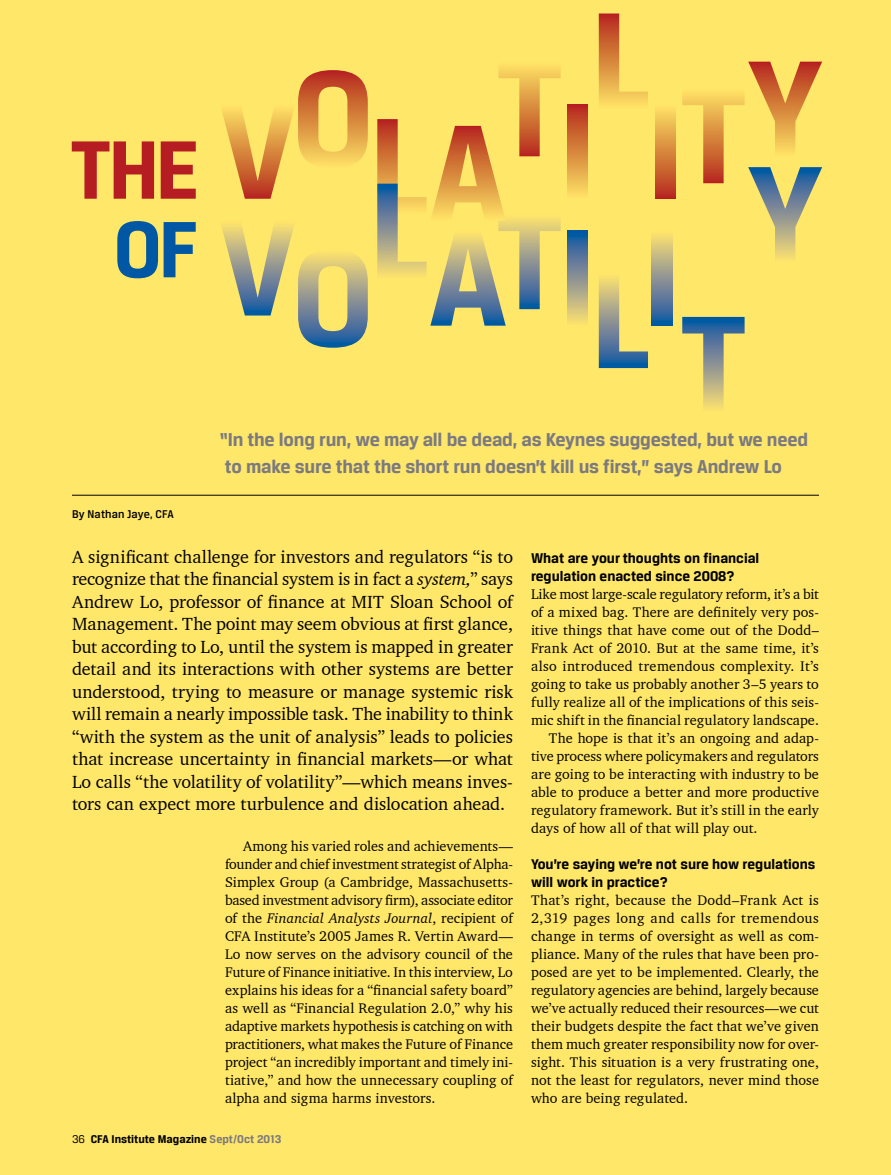
<style>
.page{position:relative;width:891px;height:1175px;background:#fff}
.page>*{position:absolute;margin:0;border:0;box-sizing:border-box;transform-origin:0 0}
.t1{font:700 19.8px/27px "Breuer Text";letter-spacing:-.01em;color:#7b7a80}
.t2{font:18px/22.5px "Charter BT";color:#000;text-align:justify}
.t3{font:700 15px/18px "Breuer Text";color:#000}
.t4{font:14.25px/18px "Charter BT";letter-spacing:.005em;color:#000;text-align:justify}
.t5{font:700 12px "Breuer Text";color:#000}
.t6{font:500 12px "Breuer Text";letter-spacing:.01em;color:#000}
.s1{font-style:italic}
.s2{font-weight:400}
.s3{color:#7b7a80}
</style>
<div class="page">
<div style="left:0;top:0;width:891px;height:1174px;background:#ffe769"></div>
<hr style="left:72px;top:495px;width:747px;height:1px;background:#000">
<svg style="left:117px;top:221px;width:41px;height:57px"></svg>
<svg style="left:164px;top:222px;width:32px;height:55px"></svg>
<svg style="left:72px;top:141px;width:82px;height:58px"></svg>
<svg style="left:161px;top:141px;width:35px;height:58px"></svg>
<svg style="left:222px;top:227px;width:146px;height:121px"></svg>
<svg style="left:568px;top:231px;width:20px;height:90px;background:#829291"></svg>
<svg style="left:599px;top:279px;width:49px;height:89px"></svg>
<svg style="left:652px;top:237px;width:20px;height:89px;background:#839291"></svg>
<svg style="left:682px;top:317px;width:63px;height:90px"></svg>
<svg style="left:222px;top:70px;width:146px;height:129px"></svg>
<div style="left:568px;top:104px;width:20px;height:95px;background:linear-gradient(to bottom,#b3271b,#fde463)"></div>
<svg style="left:599px;top:14px;width:49px;height:90px"></svg>
<div style="left:655px;top:104px;width:21px;height:95px;background:linear-gradient(to bottom,#fee664,#b4291b)"></div>
<svg style="left:682px;top:62px;width:140px;height:195px"></svg>
<svg style="left:377px;top:67px;width:184px;height:259px"></svg>
<p class="t6" style="left:72px;top:507px;width:103px">By Nathan Jaye, CFA</p>
<h1 class="t1" style="left:220px;top:425px;width:590px">“In the long run, we may all be dead, as Keynes suggested, but we need to make sure that the short run doesn’t kill us first,” says Andrew Lo</h1>
<p class="t2" style="left:72px;top:545px;width:443px">A significant challenge for investors and regulators “is to recognize that the financial system is in fact a <span class="s1">system,</span>” says Andrew Lo, professor of finance at MIT Sloan School of Management. The point may seem obvious at first glance, but according to Lo, until the system is mapped in greater detail and its interactions with other systems are better understood, trying to measure or manage systemic risk will remain a nearly impossible task. The inability to think “with the system as the unit of analysis” leads to policies that increase uncertainty in financial markets—or what Lo calls “the volatility of volatility”—which means inves&shy;tors can expect more turbulence and dislocation ahead.</p>
<p class="t4" style="left:225px;top:836px;width:290px;text-indent:18px">Among his varied roles and achievements— founder and chief investment strategist of Alpha-Simplex Group (a Cambridge, Massachusetts&shy;based investment advisory firm), associate editor of the <span class="s1">Financial Analysts Journal</span>, recipient of CFA Institute’s 2005 James R. Vertin Award— Lo now serves on the advisory council of the Future of Finance initiative. In this interview, Lo explains his ideas for a “financial safety board” as well as “Financial Regulation 2.0,” why his adaptive markets hypothesis is catching on with practitioners, what makes the Future of Finance project “an incredibly important and timely ini&shy;tiative,” and how the unnecessary coupling of alpha and sigma harms investors.</p>
<p class="t5" style="left:72px;top:1132px;width:211px"><span class="s2">36</span> CFA Institute Magazine <span class="s3">Sept/Oct 2013</span></p>
<p class="t3" style="left:531px;top:548px;width:230px">What are your thoughts on financial regulation enacted since 2008?</p>
<p class="t4" style="left:531px;top:584px;width:290px">Like most large-scale regulatory reform, it’s a bit</p>
<p class="t4" style="left:531px;top:602px;width:290px">of a mixed bag. There are definitely very pos-</p>
<p class="t4" style="left:531px;top:620px;width:289px">itive things that have come out of the Dodd–</p>
<p class="t4" style="left:531px;top:638px;width:290px">Frank Act of 2010. But at the same time, it’s</p>
<p class="t4" style="left:531px;top:656px;width:290px">also introduced tremendous complexity. It’s</p>
<p class="t4" style="left:531px;top:674px;width:290px">going to take us probably another 3–5 years to</p>
<p class="t4" style="left:531px;top:692px;width:290px">fully realize all of the implications of this seis-</p>
<p class="t4" style="left:531px;top:710px;width:290px">mic shift in the financial regulatory landscape.</p>
<p class="t4" style="left:549px;top:728px;width:272px">The hope is that it’s an ongoing and adap-</p>
<p class="t4" style="left:531px;top:746px;width:290px">tive process where policymakers and regulators</p>
<p class="t4" style="left:531px;top:764px;width:289px">are going to be interacting with industry to be</p>
<p class="t4" style="left:531px;top:782px;width:290px">able to produce a better and more productive</p>
<p class="t4" style="left:531px;top:800px;width:290px">regulatory framework. But it’s still in the early</p>
<p class="t4" style="left:531px;top:818px;width:228px">days of how all of that will play out.</p>
<p class="t3" style="left:531px;top:854px;width:286px">You’re saying we’re not sure how regulations will work in practice?</p>
<p class="t4" style="left:531px;top:890px;width:290px">That’s right, because the Dodd–Frank Act is 2,319 pages long and calls for tremendous change in terms of oversight as well as com&shy;pliance. Many of the rules that have been pro&shy;posed are yet to be implemented. Clearly, the regulatory agencies are behind, largely because we’ve actually reduced their resources—we cut their budgets despite the fact that we’ve given them much greater responsibility now for over&shy;sight. This situation is a very frustrating one, not the least for regulators, never mind those who are being regulated.</p>
</div>
